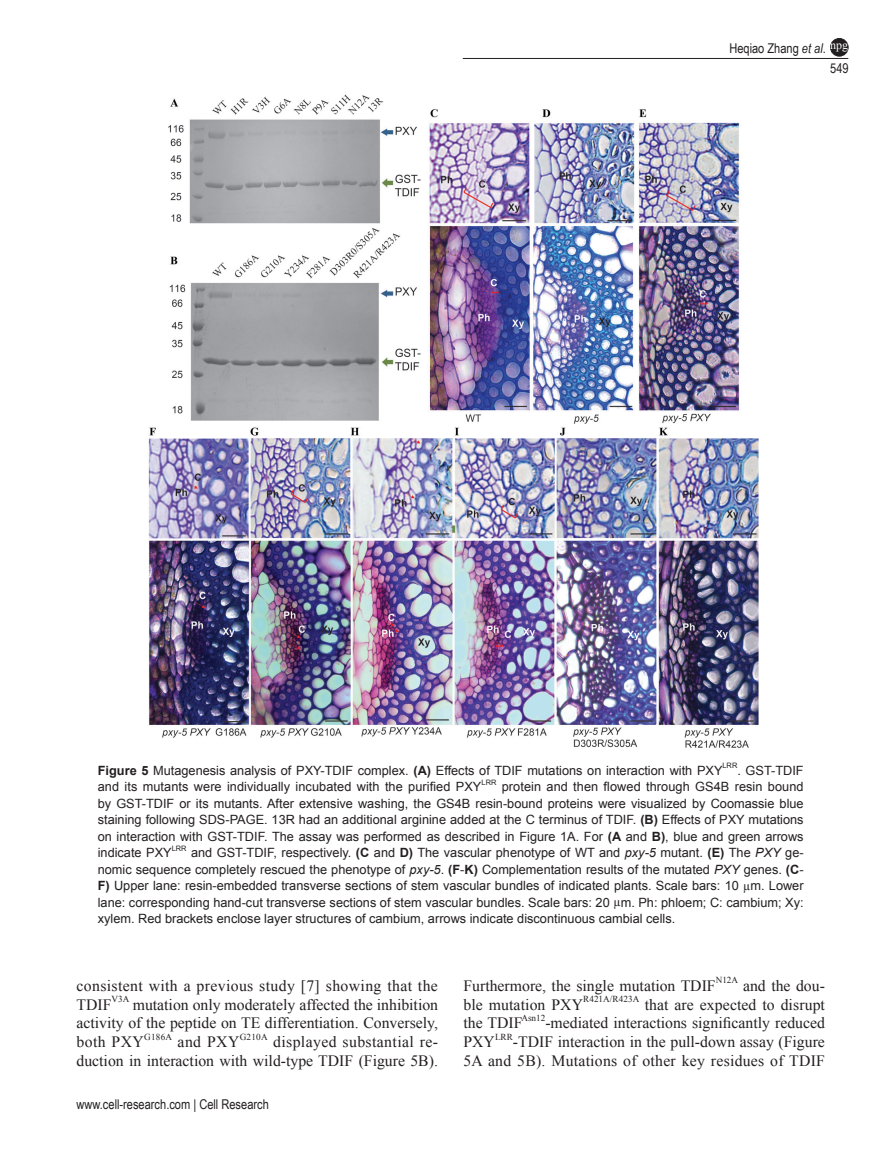
<style>
.page{position:relative;width:893px;height:1170px;background:#fff}
.page>*{position:absolute;margin:0;border:0;box-sizing:border-box;transform-origin:0 0}
.t1{font:15.75px/18.8px "Times New Roman";color:#231f20;text-align:right}
.t2{font:15.75px/18.8px "Times New Roman";letter-spacing:.025em;color:#231f20}
.t3{font:13.5px "Arial Narrow";color:#231f20}
.t4{font:12.75px/16.5px "Arial";color:#231f20;text-align:justify}
.t5{font:12px "Times New Roman";color:#fff}
.t6{font:9.15px "Times New Roman";letter-spacing:.005em;color:#231f20}
.t7{font:7.5px "Arial";color:#231f20}
.s1{font-style:italic}
.s2{font-weight:700}
.s3{font-family:"Times New Roman"}
</style>
<div class="page">
<hr style="left:463px;top:58px;width:385px;height:1px;background:#231f20">
<div style="left:830px;top:38px;width:18px;height:18px;background:#231f20;border-radius:50%"></div>
<div style="left:830px;top:38px;width:18px;height:18px;border:1px solid #231f20;border-radius:50%"></div>
<img style="left:148px;top:94px;width:611px;height:654px">
<p class="t3" style="left:729px;top:39px;width:98px">Heqiao Zhang <span class="s1">et al</span>.</p>
<p class="t5" style="left:830px;top:37px;width:19px">npg</p>
<p class="t3" style="left:830px;top:58px;width:20px">549</p>
<p class="t4" style="left:98px;top:762px;width:626px"><span class="s2">Figure 5</span> Mutagenesis analysis of PXY-TDIF complex. <span class="s2">(A)</span> Effects of TDIF mutations on interaction with PXY</p>
<p class="t7" style="left:722px;top:760px;width:16px">LRR</p>
<p class="t4" style="left:737px;top:762px;width:68px">. GST-TDIF</p>
<p class="t4" style="left:98px;top:778px;width:385px">and its mutants were individually incubated with the purified PXY</p>
<p class="t7" style="left:481px;top:777px;width:16px">LRR</p>
<p class="t4" style="left:98px;top:778px;width:707px;text-indent:404px">protein and then flowed through GS4B resin bound by GST-TDIF or its mutants. After extensive washing, the GS4B resin-bound proteins were visualized by Coomassie blue staining following SDS-PAGE. 13R had an additional arginine added at the C terminus of TDIF. <span class="s2">(B)</span> Effects of PXY mutations on interaction with GST-TDIF. The assay was performed as described in Figure 1A. For <span class="s2">(A</span> and <span class="s2">B)</span>, blue and green arrows indicate PXY</p>
<p class="t7" style="left:172px;top:843px;width:16px">LRR</p>
<p class="t4" style="left:98px;top:844px;width:707px;text-indent:93px">and GST-TDIF, respectively. <span class="s2">(C</span> and <span class="s2">D)</span> The vascular phenotype of WT and <span class="s1">pxy-5</span> mutant. <span class="s2">(E)</span> The <span class="s1">PXY</span> ge&shy;nomic sequence completely rescued the phenotype of <span class="s1">pxy-5</span>. <span class="s2">(F</span>-<span class="s2">K)</span> Complementation results of the mutated <span class="s1">PXY</span> genes. <span class="s2">(C</span>-<span class="s2">F)</span> Upper lane: resin-embedded transverse sections of stem vascular bundles of indicated plants. Scale bars: 10 <span class="s3">µ</span>m. Lower lane: corresponding hand-cut transverse sections of stem vascular bundles. Scale bars: 20 <span class="s3">µ</span>m. Ph: phloem; C: cambium; Xy: xylem. Red brackets enclose layer structures of cambium, arrows indicate discontinuous cambial cells.</p>
<p class="t2" style="left:77px;top:975px;width:363px">consistent with a previous study [7] showing that the<br>TDIF</p>
<p class="t6" style="left:112px;top:992px;width:19px">V3A</p>
<p class="t1" style="left:77px;top:994px;width:363px;text-align:justify;text-indent:56px">mutation only moderately affected the inhibition activity of the peptide on TE differentiation. Conversely, both PXY</p>
<p class="t6" style="left:144px;top:1030px;width:29px">G186A</p>
<p class="t1" style="left:178px;top:1032px;width:63px">and PXY</p>
<p class="t6" style="left:240px;top:1030px;width:29px">G210A</p>
<p class="t1" style="left:77px;top:1032px;width:363px">displayed substantial re-<br>duction in interaction with wild-type TDIF (Figure 5B).</p>
<p class="t3" style="left:77px;top:1094px;width:194px">www.cell-research.com | Cell Research</p>
<p class="t1" style="left:463px;top:975px;width:254px">Furthermore, the single mutation TDIF</p>
<p class="t6" style="left:716px;top:974px;width:24px">N12A</p>
<p class="t1" style="left:743px;top:975px;width:83px">and the dou-</p>
<p class="t1" style="left:463px;top:994px;width:121px">ble mutation PXY</p>
<p class="t6" style="left:583px;top:992px;width:58px">R421A/R423A</p>
<p class="t1" style="left:645px;top:994px;width:182px">that are expected to disrupt</p>
<p class="t1" style="left:463px;top:1013px;width:61px">the TDIF</p>
<p class="t6" style="left:521px;top:1011px;width:25px">Asn12</p>
<p class="t1" style="left:545px;top:1013px;width:281px">-mediated interactions significantly reduced</p>
<p class="t1" style="left:463px;top:1032px;width:33px">PXY</p>
<p class="t6" style="left:495px;top:1030px;width:19px">LRR</p>
<p class="t1" style="left:463px;top:1032px;width:363px">-TDIF interaction in the pull-down assay (Figure<br>5A and 5B). Mutations of other key residues of TDIF</p>
</div>
